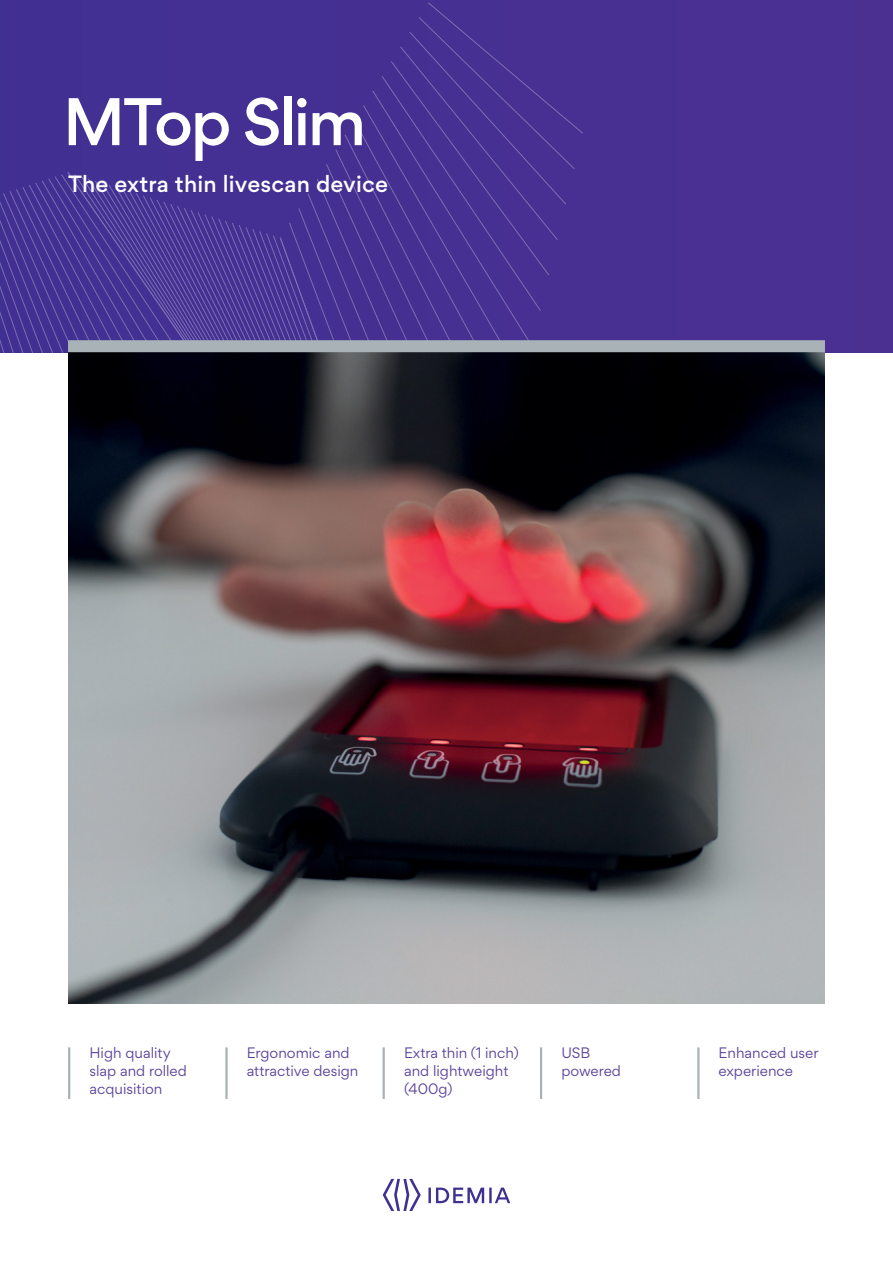
<style>
.page{position:relative;width:893px;height:1263px;background:#fff}
.page>*{position:absolute;margin:0;border:0;box-sizing:border-box;transform-origin:0 0}
.t1{font:500 60px "Gordita";color:#fff}
.t2{font:500 21px "Gordita";letter-spacing:.01em;color:#fff}
.t3{font:13.5px/18px "Gordita";color:#59419a}
</style>
<div class="page">
<div style="left:0;top:0;width:893px;height:352px;background:#493092"></div>
<svg style="left:0;top:2px;width:583px;height:351px"></svg>
<svg style="left:383px;top:1179px;width:38px;height:32px"></svg>
<svg style="left:428px;top:1187px;width:82px;height:16px"></svg>
<hr style="left:68px;top:1047px;width:2px;height:52px;background:#a9b3b7">
<hr style="left:540px;top:1047px;width:2px;height:52px;background:#a9b3b7">
<hr style="left:225px;top:1047px;width:3px;height:52px;background:#a9b3b7">
<hr style="left:697px;top:1047px;width:2px;height:52px;background:#a9b3b7">
<hr style="left:383px;top:1047px;width:2px;height:52px;background:#a9b3b7">
<img style="left:68px;top:352px;width:757px;height:651px">
<div style="left:68px;top:340px;width:757px;height:12px;background:#a9b3b7"></div>
<h1 class="t1" style="left:63px;top:77px;width:305px">MTop Slim</h1>
<h2 class="t2" style="left:68px;top:169px;width:322px">The extra thin livescan device</h2>
<p class="t3" style="left:404px;top:1043px;width:116px">Extra thin (1 inch) and lightweight (400g)</p>
<p class="t3" style="left:89px;top:1043px;width:99px">High quality slap and rolled acquisition</p>
<p class="t3" style="left:561px;top:1043px;width:61px">USB powered</p>
<p class="t3" style="left:247px;top:1043px;width:113px">Ergonomic and attractive design</p>
<p class="t3" style="left:718px;top:1043px;width:102px">Enhanced user experience</p>
</div>
